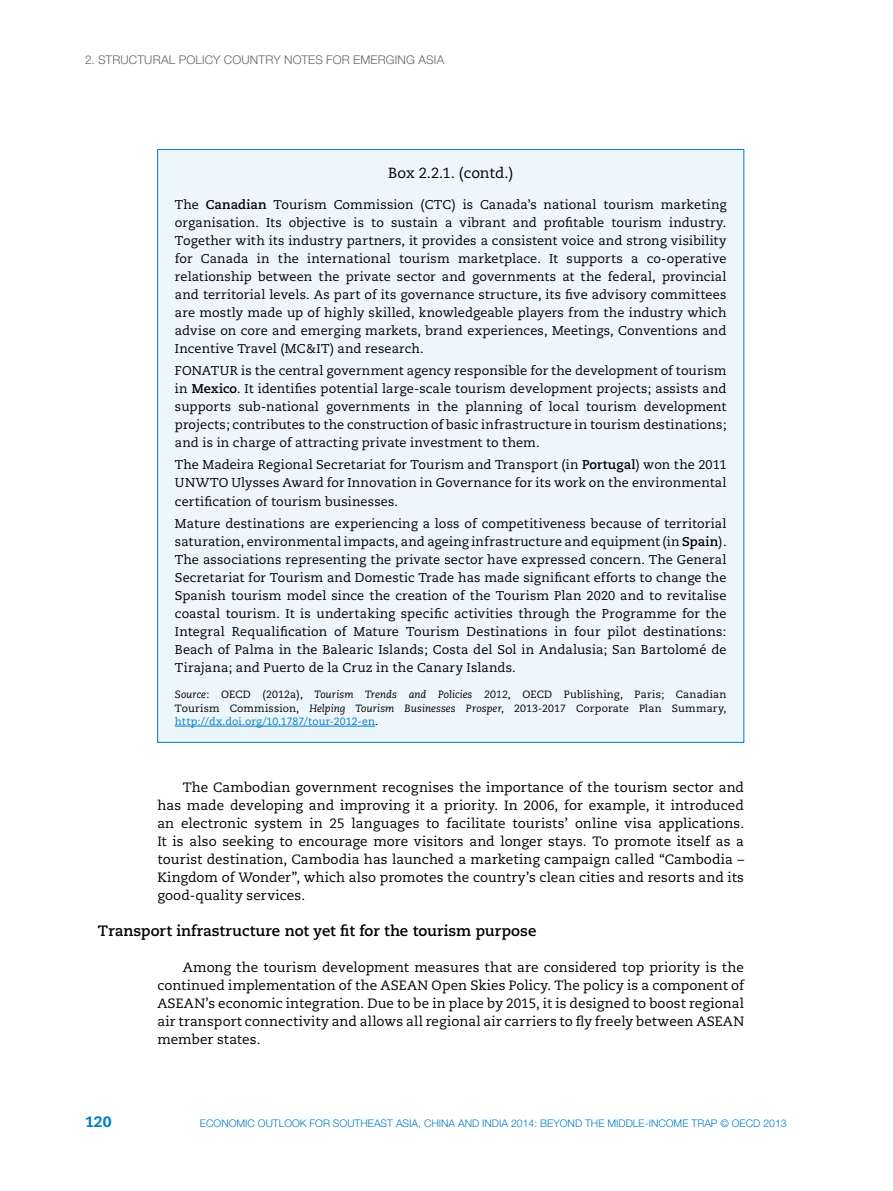
<style>
.page{position:relative;width:893px;height:1191px;background:#fff}
.page>*{position:absolute;margin:0;border:0;box-sizing:border-box;transform-origin:0 0}
.t1{font:700 15px "Caecilia";color:#000}
.t2{font:800 15px "Caecilia";color:#007dc3}
.t3{font:14.7px "Caecilia";color:#000}
.t4{font:13.5px/18px "Caecilia";letter-spacing:.01em;color:#000;text-align:justify}
.t5{font:12.75px/18px "Caecilia";letter-spacing:.01em;color:#000;text-align:justify}
.t6{font:300 12px "Helvetica Neue";letter-spacing:.015em;color:#636466}
.t7{font:10.5px/13.5px "Caecilia";letter-spacing:.015em;color:#000;text-align:justify}
.t8{font:300 10.5px "Helvetica Neue";color:#007dc3}
.s1{font-weight:700}
.s2{font-style:italic}
.s3{color:#007dc3}
</style>
<div class="page">
<div style="left:158px;top:149px;width:586px;height:593px;background:#edf6fb"></div>
<hr style="left:175px;top:726px;width:200px;height:1px;background:#007dc3">
<p class="t6" style="left:85px;top:52px;width:361px">2. STRUCTURAL POLICY COUNTRY NOTES FOR EMERGING AS IA</p>
<p class="t3" style="left:388px;top:164px;width:127px">Box 2.2.1. (contd.)</p>
<p class="t5" style="left:175px;top:196px;width:553px">The <span class="s1">Canadian</span> Tourism Commission (CTC) is Canada’s national tourism marketing organisation. Its objective is to sustain a vibrant and profitable tourism industry.<br>Together with its industry partners, it provides a consistent voice and strong visibility for Canada in the international tourism marketplace. It supports a co- operative relationship between the private sector and governments at the federal, provincial and territorial levels. As part of its governance structure, its five advisory committees are mostly made up of highly skilled, knowledgeable players from the industry which advise on core and emerging markets, brand experiences, Meetings, Conventions and Incentive Travel (MC&amp;IT) and research.</p>
<p class="t5" style="left:175px;top:362px;width:553px">FONATUR is the central government agency responsible for the development of tourism in <span class="s1">Mexico</span>. It identifies potential large-scale tourism development projects; assists and supports sub-national governments in the planning of local tourism development projects; contributes to the construction of basic infrastructure in tourism destinations; and is in charge of attracting private investment to them.</p>
<p class="t5" style="left:175px;top:456px;width:553px">The Madeira Regional Secretariat for Tourism and Transport (in <span class="s1">Portugal</span>) won the 2011<br>UNWTO Ulysses Award for Innovation in Governance for its work on the environmental certification of tourism businesses.</p>
<p class="t5" style="left:175px;top:514px;width:553px">Mature destinations are experiencing a loss of competitiveness because of territorial saturation, environmental impacts, and ageing infrastructure and equipment (in <span class="s1">Spain</span>).<br>The associations representing the private sector have expressed concern. The General Secretariat for Tourism and Domestic Trade has made significant efforts to change the Spanish tourism model since the creation of the Tourism Plan 2020 and to revitalise coastal tourism. It is undertaking specific activities through the Programme for the Integral Requalification of Mature Tourism Destinations in four pilot destinations:<br>Beach of Palma in the Balearic Islands; Costa del Sol in Andalusia; San Bartolomé de Tirajana; and Puerto de la Cruz in the Canary Islands.</p>
<p class="t7" style="left:175px;top:688px;width:553px"><span class="s2">Source</span>: OECD (2012a), <span class="s2">Tourism Trends and Policies 2012</span>, OECD Publishing, Paris; Canadian Tourism Commission, <span class="s2">Helping Tourism Businesses Prosper</span>, 2013-2017 Corporate Plan Summary, <span class="s3">http://dx.doi.org/10.1787/tour-2012- en</span>.</p>
<p class="t4" style="left:157px;top:779px;width:588px;text-indent:26px">The Cambodian government recognises the importance of the tourism sector and has made developing and improving it a priority. In 2006, for example, it introduced an electronic system in 25 languages to facilitate tourists’ online visa applications.<br>It is also seeking to encourage more visitors and longer stays. To promote itself as a tourist destination, Cambodia has launched a marketing campaign called “Cambodia – Kingdom of Wonder”, which also promotes the country’s clean cities and resorts and its good-quality services.</p>
<p class="t1" style="left:98px;top:922px;width:440px">Transport infrastructure not yet fit for the tourism purpose</p>
<p class="t4" style="left:157px;top:959px;width:588px;text-indent:26px">Among the tourism development measures that are considered top priority is the continued implementation of the ASEAN Open Skies Policy. The policy is a component of ASEAN’s economic integration. Due to be in place by 2015, it is designed to boost regional air transport connectivity and allows all regional air carriers to fly freely between ASEAN member states.</p>
<p class="t2" style="left:85px;top:1112px;width:28px">120</p>
<p class="t8" style="left:200px;top:1117px;width:588px">ECONOMIC OUTLOOK FOR SOUTHEAST ASIA, CHINA AND INDIA 2014: BEYOND THE MIDDLE-INCOME TRAP © OECD 2013</p>
</div>
